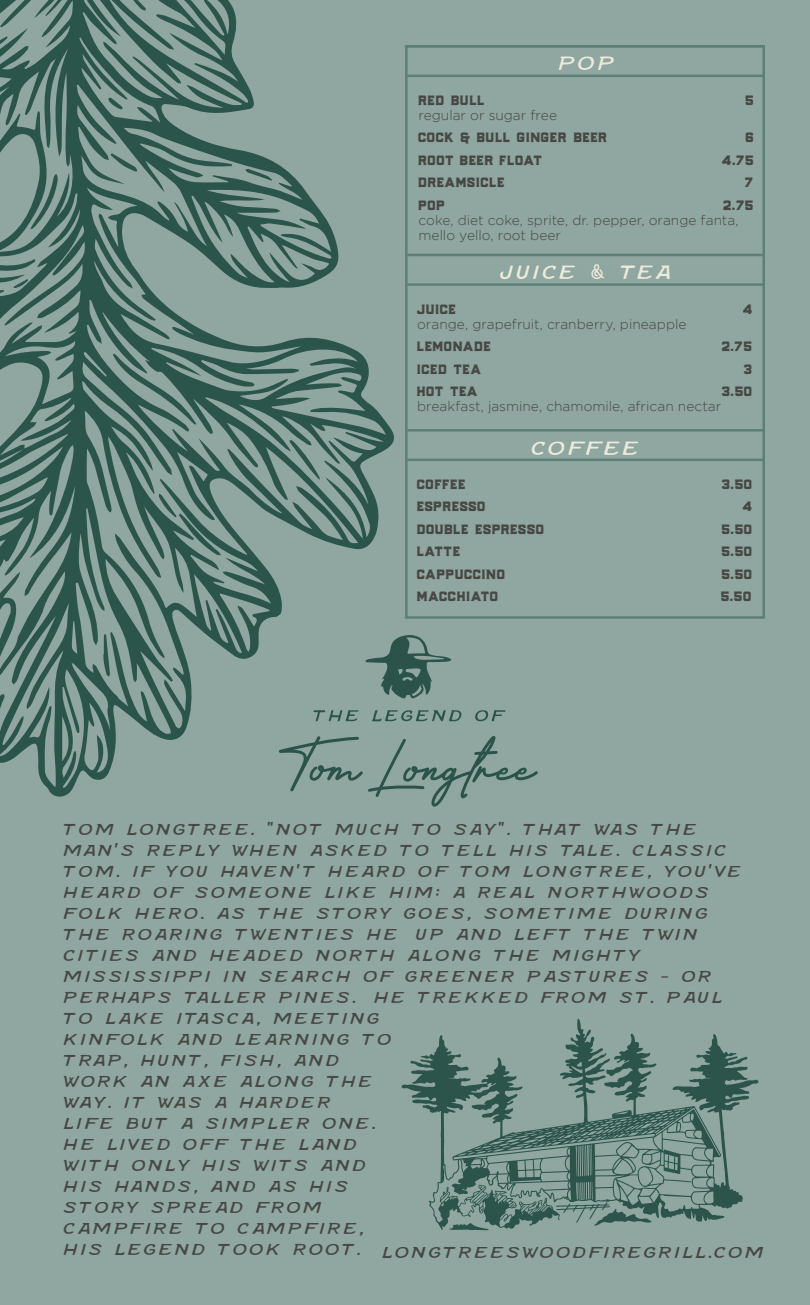
<style>
.page{position:relative;width:810px;height:1305px;background:#8fa7a0}
.page>*{position:absolute;margin:0;border:0;box-sizing:border-box;transform-origin:0 0}
.t1{font:21.25px "Hand Crafted D Slim";letter-spacing:-.02em;color:#eceadc}
.t2{font:20px "Trade Supply Rounded";color:#474845}
.t3{font:17.5px/21px "Hand Crafted D Slim";color:#474845}
.t4{font:300 13.75px/15px "Gotham";color:#474845}
</style>
<div class="page">
<hr style="left:405px;top:75px;width:360px;height:2px;background:#5d7f75">
<svg style="left:394px;top:710px;width:68px;height:11px"></svg>
<svg style="left:475px;top:710px;width:31px;height:12px"></svg>
<svg style="left:394px;top:736px;width:144px;height:71px"></svg>
<svg style="left:394px;top:635px;width:57px;height:64px"></svg>
<div style="left:405px;top:45px;width:360px;height:574px;border:2px solid #5d7f75"></div>
<svg style="left:401px;top:1019px;width:358px;height:211px"></svg>
<svg style="left:556px;top:1202px;width:96px;height:24px"></svg>
<svg style="left:449px;top:1223px;width:40px;height:7px"></svg>
<hr style="left:405px;top:459px;width:360px;height:2px;background:#5d7f75">
<hr style="left:405px;top:429px;width:360px;height:3px;background:#5d7f75">
<hr style="left:405px;top:283px;width:360px;height:3px;background:#5d7f75">
<hr style="left:405px;top:254px;width:360px;height:2px;background:#5d7f75">
<svg style="left:0;top:0;width:394px;height:797px"></svg>
<svg style="left:113px;top:354px;width:83px;height:71px"></svg>
<svg style="left:159px;top:494px;width:62px;height:61px"></svg>
<svg style="left:31px;top:174px;width:27px;height:55px"></svg>
<svg style="left:0;top:0;width:36px;height:27px"></svg>
<svg style="left:289px;top:440px;width:31px;height:40px"></svg>
<svg style="left:127px;top:0;width:19px;height:11px"></svg>
<svg style="left:110px;top:153px;width:27px;height:19px"></svg>
<svg style="left:103px;top:634px;width:7px;height:43px"></svg>
<svg style="left:245px;top:169px;width:27px;height:12px"></svg>
<svg style="left:13px;top:279px;width:15px;height:9px"></svg>
<svg style="left:108px;top:98px;width:15px;height:12px"></svg>
<p class="t1" style="left:557px;top:51px;width:60px">POP</p>
<p class="t2" style="left:418px;top:87px;width:69px">red bull</p>
<p class="t2" style="left:745px;top:87px;width:10px">5</p>
<p class="t4" style="left:418px;top:107px;width:140px">regular or sugar free</p>
<p class="t2" style="left:418px;top:125px;width:191px">cock &amp; bull ginger beer</p>
<p class="t2" style="left:746px;top:125px;width:10px">6</p>
<p class="t2" style="left:418px;top:147px;width:126px">root beer float</p>
<p class="t2" style="left:722px;top:147px;width:34px">4.75</p>
<p class="t2" style="left:418px;top:170px;width:88px">dreamsicle</p>
<p class="t2" style="left:745px;top:170px;width:10px">7</p>
<p class="t2" style="left:418px;top:192px;width:29px">pop</p>
<p class="t2" style="left:723px;top:192px;width:32px">2.75</p>
<p class="t4" style="left:418px;top:212px;width:322px">coke, diet coke, sprite, dr. pepper, orange fanta, mello yello, root beer</p>
<p class="t1" style="left:498px;top:260px;width:175px">JUICE &amp; TEA</p>
<p class="t2" style="left:417px;top:296px;width:41px">juice</p>
<p class="t2" style="left:743px;top:296px;width:11px">4</p>
<p class="t4" style="left:417px;top:316px;width:271px">orange, grapefruit, cranberry, pineapple</p>
<p class="t2" style="left:417px;top:334px;width:76px">lemonade</p>
<p class="t2" style="left:722px;top:334px;width:32px">2.75</p>
<p class="t2" style="left:417px;top:356px;width:66px">iced tea</p>
<p class="t2" style="left:744px;top:356px;width:10px">3</p>
<p class="t2" style="left:417px;top:379px;width:63px">hot tea</p>
<p class="t2" style="left:722px;top:379px;width:32px">3.50</p>
<p class="t4" style="left:417px;top:399px;width:306px">breakfast, jasmine, chamomile, african nectar</p>
<p class="t1" style="left:530px;top:436px;width:112px">COFFEE</p>
<p class="t2" style="left:417px;top:471px;width:51px">coffee</p>
<p class="t2" style="left:722px;top:471px;width:32px">3.50</p>
<p class="t2" style="left:417px;top:494px;width:71px">espresso</p>
<p class="t2" style="left:743px;top:494px;width:11px">4</p>
<p class="t2" style="left:417px;top:516px;width:129px">double espresso</p>
<p class="t2" style="left:722px;top:516px;width:32px">5.50</p>
<p class="t2" style="left:417px;top:539px;width:45px">latte</p>
<p class="t2" style="left:722px;top:539px;width:32px">5.50</p>
<p class="t2" style="left:417px;top:561px;width:90px">cappuccino</p>
<p class="t2" style="left:722px;top:561px;width:32px">5.50</p>
<p class="t2" style="left:417px;top:584px;width:83px">macchiato</p>
<p class="t2" style="left:721px;top:584px;width:32px">5.50</p>
<p class="t3" style="left:62px;top:819px;width:682px">TOM LONGTREE. “NOT MUCH TO SAY”. THAT WAS THE MAN’S REPLY WHEN ASKED TO TELL HIS TALE. CLASSIC TOM. IF YOU HAVEN’T HEARD OF TOM LONGTREE, YOU’VE HEARD OF SOMEONE LIKE HIM: A REAL NORTHWOODS FOLK HERO. AS THE STORY GOES, SOMETIME DURING THE ROARING TWENTIES HE UP AND LEFT THE TWIN CITIES AND HEADED NORTH ALONG THE MIGHTY MISSISSIPPI IN SEARCH OF GREENER PASTURES - OR PERHAPS TALLER PINES. HE TREKKED FROM ST. PAUL TO LAKE ITASCA, MEETING</p>
<p class="t3" style="left:62px;top:1029px;width:332px">KINFOLK AND LEARNING TO</p>
<p class="t3" style="left:62px;top:1050px;width:280px">TRAP, HUNT, FISH, AND</p>
<p class="t3" style="left:62px;top:1071px;width:313px">WORK AN AXE ALONG THE</p>
<p class="t3" style="left:62px;top:1092px;width:271px">WAY. IT WAS A HARDER</p>
<p class="t3" style="left:62px;top:1113px;width:316px">LIFE BUT A SIMPLER ONE.</p>
<p class="t3" style="left:62px;top:1134px;width:297px">HE LIVED OFF THE LAND</p>
<p class="t3" style="left:62px;top:1155px;width:306px">WITH ONLY HIS WITS AND</p>
<p class="t3" style="left:62px;top:1176px;width:289px">HIS HANDS, AND AS HIS</p>
<p class="t3" style="left:62px;top:1197px;width:262px">STORY SPREAD FROM</p>
<p class="t3" style="left:62px;top:1218px;width:304px">CAMPFIRE TO CAMPFIRE,</p>
<p class="t3" style="left:62px;top:1239px;width:301px">HIS LEGEND TOOK ROOT.</p>
<p class="t3" style="left:381px;top:1243px;width:386px">LONGTREESWOODFIREGRILL.COM</p>
</div>
